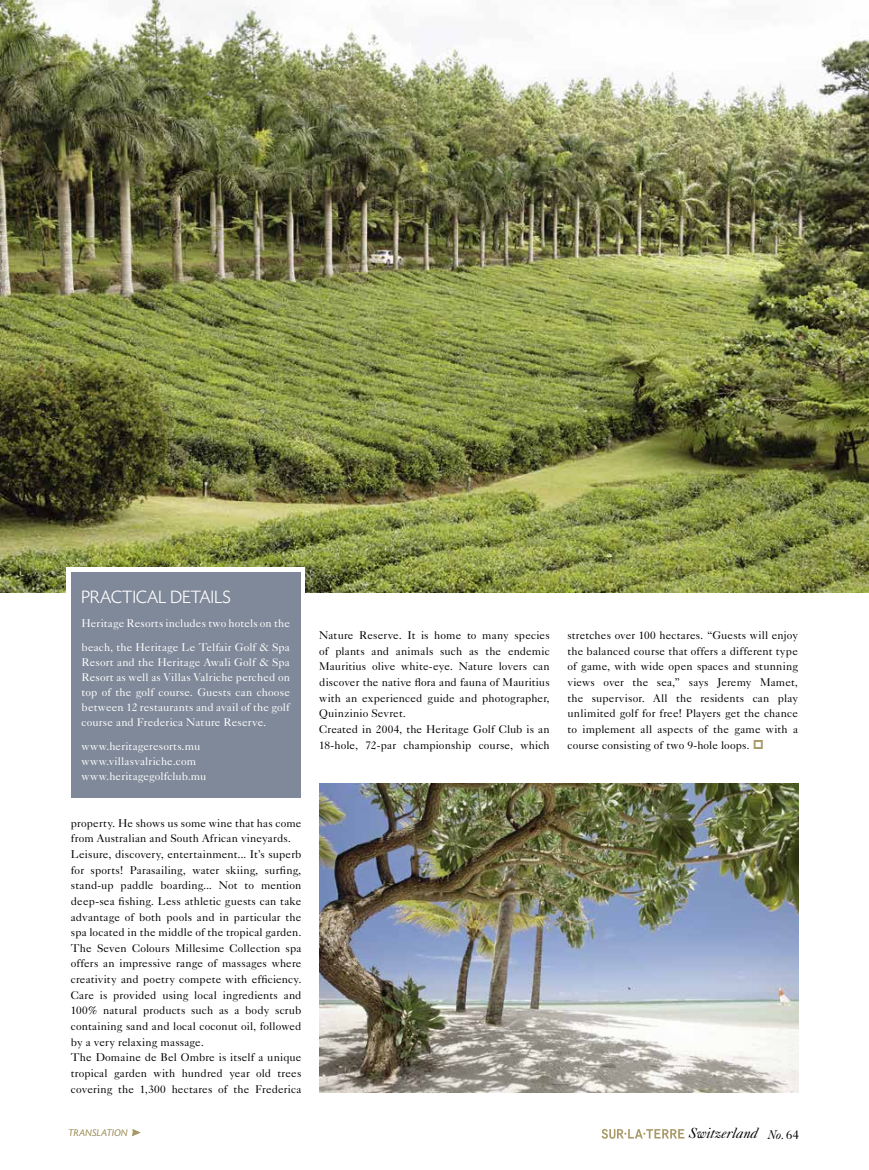
<style>
.page{position:relative;width:869px;height:1170px;background:#fff}
.page>*{position:absolute;margin:0;border:0;box-sizing:border-box;transform-origin:0 0}
.t1{font:300 18.75px "Today SHOP";letter-spacing:.025em;color:#fff}
.t2{font:italic 14.62px "Caslon 540 LT Std";letter-spacing:-.005em;color:#000}
.t3{font:11.25px/15.6px "Caslon 540 LT Std";letter-spacing:.015em;color:#000}
.t4{font:11.25px/15px "Caslon 540 LT Std";letter-spacing:.01em;color:#fff}
.t5{font:italic 300 10px "Today SHOP";letter-spacing:.065em;color:#a89967}
.s1{font-size:12.5px}
.s2{font-style:normal;font-size:12.5px}
</style>
<div class="page">
<svg style="left:601px;top:1129px;width:83px;height:9px"></svg>
<svg style="left:132px;top:1129px;width:8px;height:7px"></svg>
<img style="left:0;top:0;width:868px;height:592px">
<img style="left:319px;top:783px;width:478px;height:309px">
<div style="left:66px;top:567px;width:239px;height:87px;background:#fff"></div>
<div style="left:71px;top:572px;width:229px;height:225px;background:#808999"></div>
<h1 class="t1" style="left:81px;top:587px;width:150px">PRACTICAL DETAILS</h1>
<p class="t4" style="left:81px;top:611px;width:210px;line-height:23.8px">Heritage Resorts includes two hotels on the beach, the Heritage Le Telfair Golf &amp; Spa</p>
<p class="t4" style="left:81px;top:654px;width:210px;text-align:justify">Resort and the Heritage Awali Golf &amp; Spa Resort as well as Villas Valriche perched on top of the golf course. Guests can choose between 12 restaurants and avail of the golf course and Frederica Nature Reserve.</p>
<p class="t4" style="left:81px;top:738px;width:126px">www.heritageresorts.mu www.villasvalriche.com www.heritagegolfclub.mu</p>
<p class="t3" style="left:71px;top:815px;width:232px">property. He shows us some wine that has come from Australian and South African vineyards.<br>Leisure, discovery, entertainment... It’s superb for sports! Parasailing, water skiing, surfing, stand-up paddle boarding... Not to mention deep-sea fishing. Less athletic guests can take advantage of both pools and in particular the spa located in the middle of the tropical garden.<br>The Seven Colours Millesime Collection spa offers an impressive range of massages where creativity and poetry compete with efficiency.<br>Care is provided using local ingredients and 100% natural products such as a body scrub containing sand and local coconut oil, followed by a very relaxing massage.<br>The Domaine de Bel Ombre is itself a unique tropical garden with hundred year old trees covering the 1,300 hectares of the Frederica</p>
<p class="t3" style="left:319px;top:627px;width:232px">Nature Reserve. It is home to many species of plants and animals such as the endemic Mauritius olive white-eye. Nature lovers can discover the native flora and fauna of Mauritius with an experienced guide and photographer, Quinzinio Sevret.<br>Created in 2004, the Heritage Golf Club is an 18-hole, 72-par championship course, which</p>
<p class="t3" style="left:567px;top:627px;width:232px;text-align:justify">stretches over 100 hectares. “Guests will enjoy the balanced course that offers a different type of game, with wide open spaces and stunning views over the sea,” says Jeremy Mamet, the supervisor. All the residents can play unlimited golf for free! Players get the chance to implement all aspects of the game with a course consisting of two 9-hole loops.</p>
<p class="t5" style="left:68px;top:1127px;width:60px">TRANSLATION</p>
<p class="t2" style="left:688px;top:1124px;width:112px">Switzerland <span class="s1">No.</span> <span class="s2">64</span></p>
</div>
